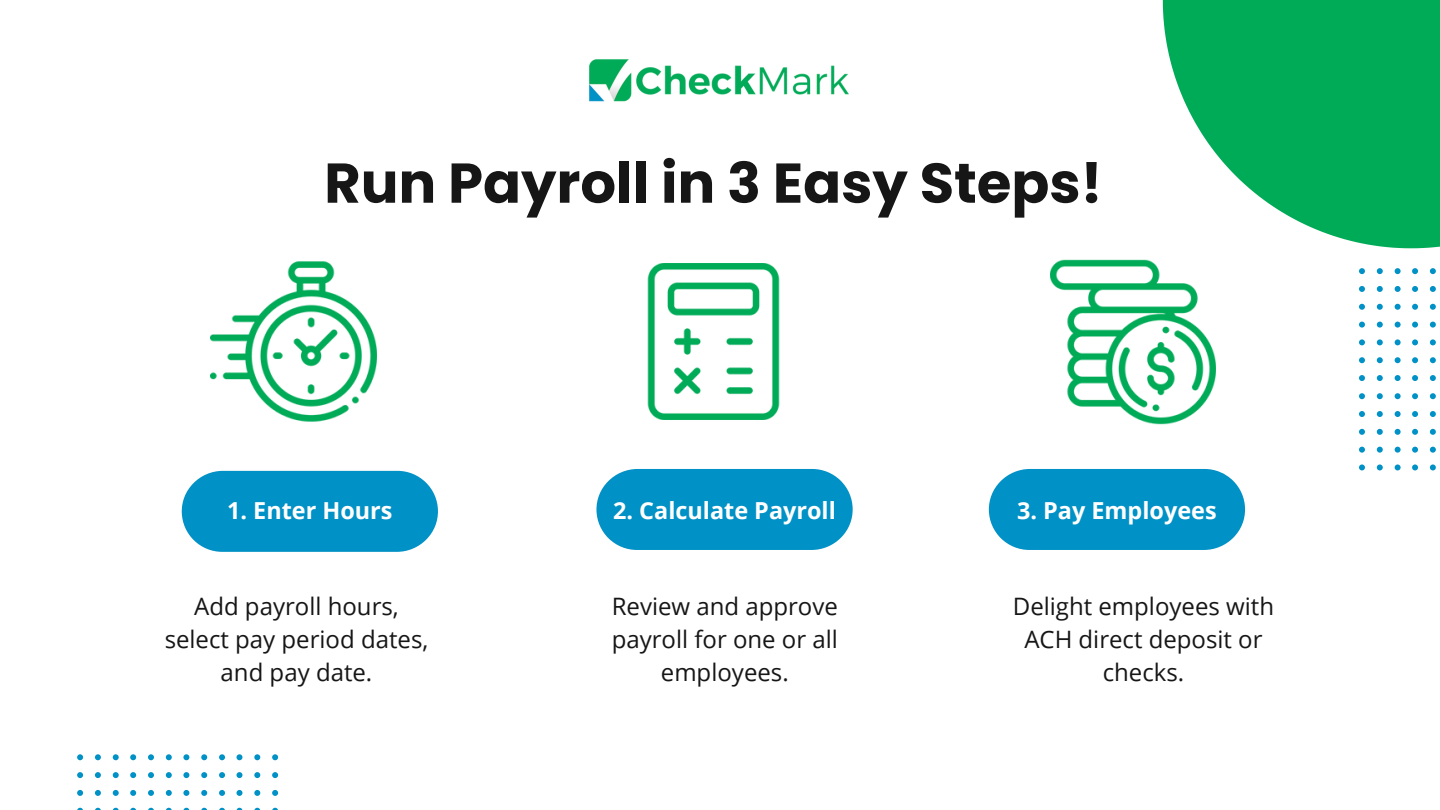
<style>
.page{position:relative;width:1440px;height:810px;background:#fff}
.page>*{position:absolute;margin:0;border:0;box-sizing:border-box;transform-origin:0 0}
.t1{font:700 56px "Poppins";color:#171616}
.t2{font:24px/33px "Open Sans";color:#171616;text-align:center}
.t3{font:700 23.4px "Open Sans";color:#fff}
</style>
<div class="page">
<svg style="left:182px;top:471px;width:256px;height:81px;background:#1198c9"></svg>
<svg style="left:596px;top:469px;width:257px;height:81px;background:#1298ca"></svg>
<svg style="left:989px;top:469px;width:256px;height:81px;background:#1198c9"></svg>
<svg style="left:1163px;top:0;width:277px;height:248px;fill:#00ab58"></svg>
<img style="left:210px;top:261px;width:167px;height:161px">
<img style="left:647px;top:263px;width:133px;height:156px">
<img style="left:1050px;top:259px;width:166px;height:166px">
<svg style="left:1359px;top:268px;width:77px;height:202px"></svg>
<svg style="left:77px;top:754px;width:201px;height:56px"></svg>
<img style="left:589px;top:59px;width:260px;height:43px">
<p class="t1" style="left:324px;top:144px;width:780px">Run Payroll in 3 Easy Steps!</p>
<p class="t3" style="left:227px;top:494px;width:167px">1. Enter Hours</p>
<p class="t3" style="left:613px;top:494px;width:224px">2. Calculate Payroll</p>
<p class="t3" style="left:1017px;top:494px;width:201px">3. Pay Employees</p>
<p class="t2" style="left:165px;top:589px;width:265px">Add payroll hours, select pay period dates, and pay date.</p>
<p class="t2" style="left:612px;top:589px;width:228px">Review and approve payroll for one or all employees.</p>
<p class="t2" style="left:1013px;top:589px;width:263px">Delight employees with<br>ACH direct deposit or checks.</p>
</div>
